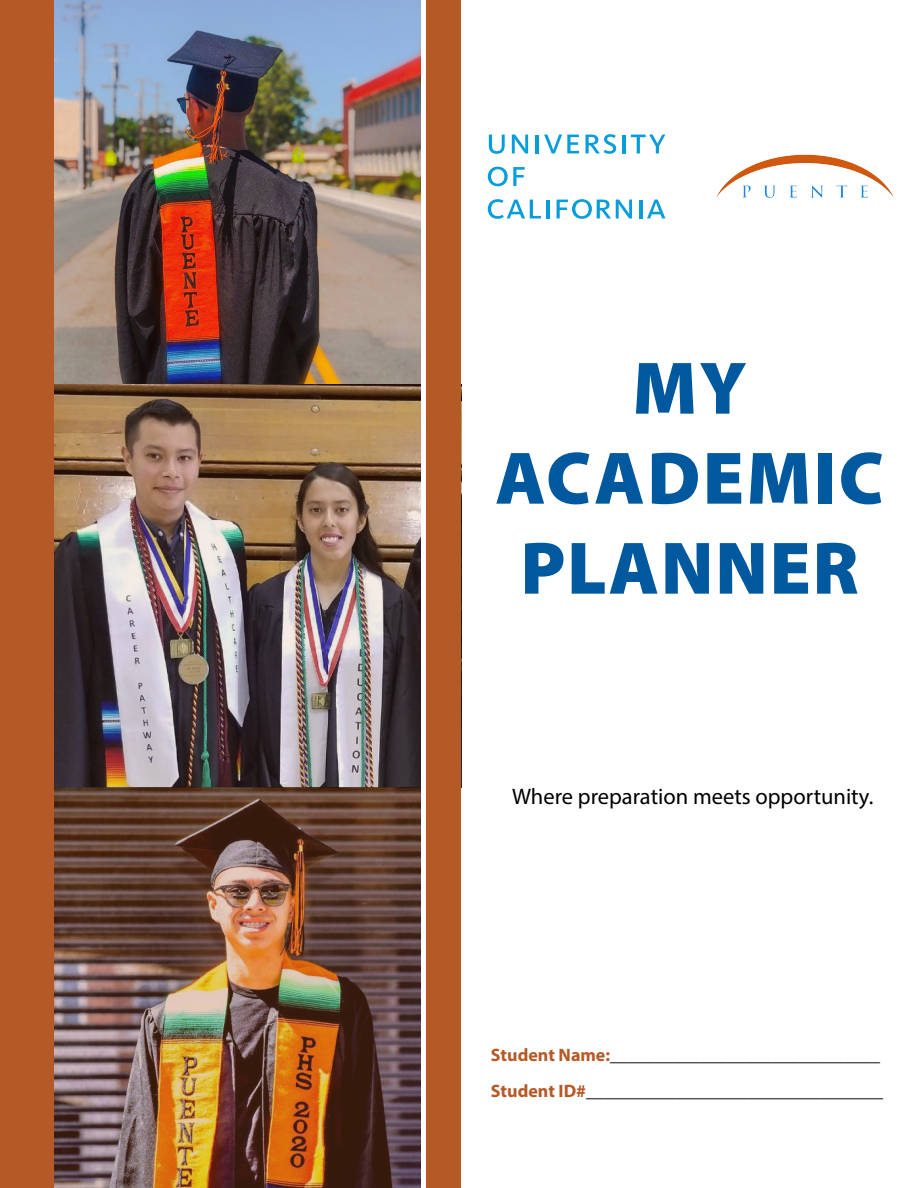
<style>
.page{position:relative;width:918px;height:1188px;background:#fff}
.page>*{position:absolute;margin:0;border:0;box-sizing:border-box;transform-origin:0 0}
.t1{font:900 75px "Myriad Pro";letter-spacing:.03em;color:#00589f}
.t2{font:22.5px "Myriad Pro";color:#000}
.t3{font:18px "Myriad Pro";color:#000}
.s1{font-weight:700;color:#b55926}
.s2{font-weight:700}
</style>
<div class="page">
<svg style="left:489px;top:135px;width:16px;height:19px"></svg>
<svg style="left:512px;top:135px;width:16px;height:18px"></svg>
<hr style="left:536px;top:135px;width:3px;height:18px;background:#069ddc">
<svg style="left:544px;top:135px;width:35px;height:18px"></svg>
<svg style="left:586px;top:134px;width:30px;height:20px"></svg>
<hr style="left:622px;top:135px;width:4px;height:18px;background:#069ddc">
<svg style="left:631px;top:135px;width:34px;height:18px"></svg>
<svg style="left:488px;top:167px;width:37px;height:19px"></svg>
<svg style="left:488px;top:199px;width:53px;height:20px"></svg>
<hr style="left:546px;top:200px;width:4px;height:18px;background:#069ddc">
<svg style="left:557px;top:199px;width:75px;height:20px"></svg>
<hr style="left:639px;top:200px;width:3px;height:18px;background:#069ddc">
<svg style="left:647px;top:200px;width:18px;height:18px"></svg>
<div style="left:0;top:0;width:68px;height:1188px;background:#b55926"></div>
<img style="left:54px;top:0;width:366px;height:1188px">
<div style="left:426px;top:0;width:35px;height:1188px;background:#b55926"></div>
<img style="left:716px;top:154px;width:178px;height:44px">
<p class="t1" style="left:632px;top:338px;width:116px">MY</p>
<p class="t1" style="left:495px;top:428px;width:390px">ACADEMIC</p>
<p class="t1" style="left:520px;top:518px;width:340px">PLANNER</p>
<p class="t2" style="left:512px;top:783px;width:363px">Where preparation meets opportunity.</p>
<p class="t3" style="left:491px;top:1043px;width:391px"><span class="s1">Student Name:</span>______________________________</p>
<p class="t3" style="left:491px;top:1079px;width:394px"><span class="s1">Student ID#</span><span class="s2">_</span>________________________________</p>
</div>
